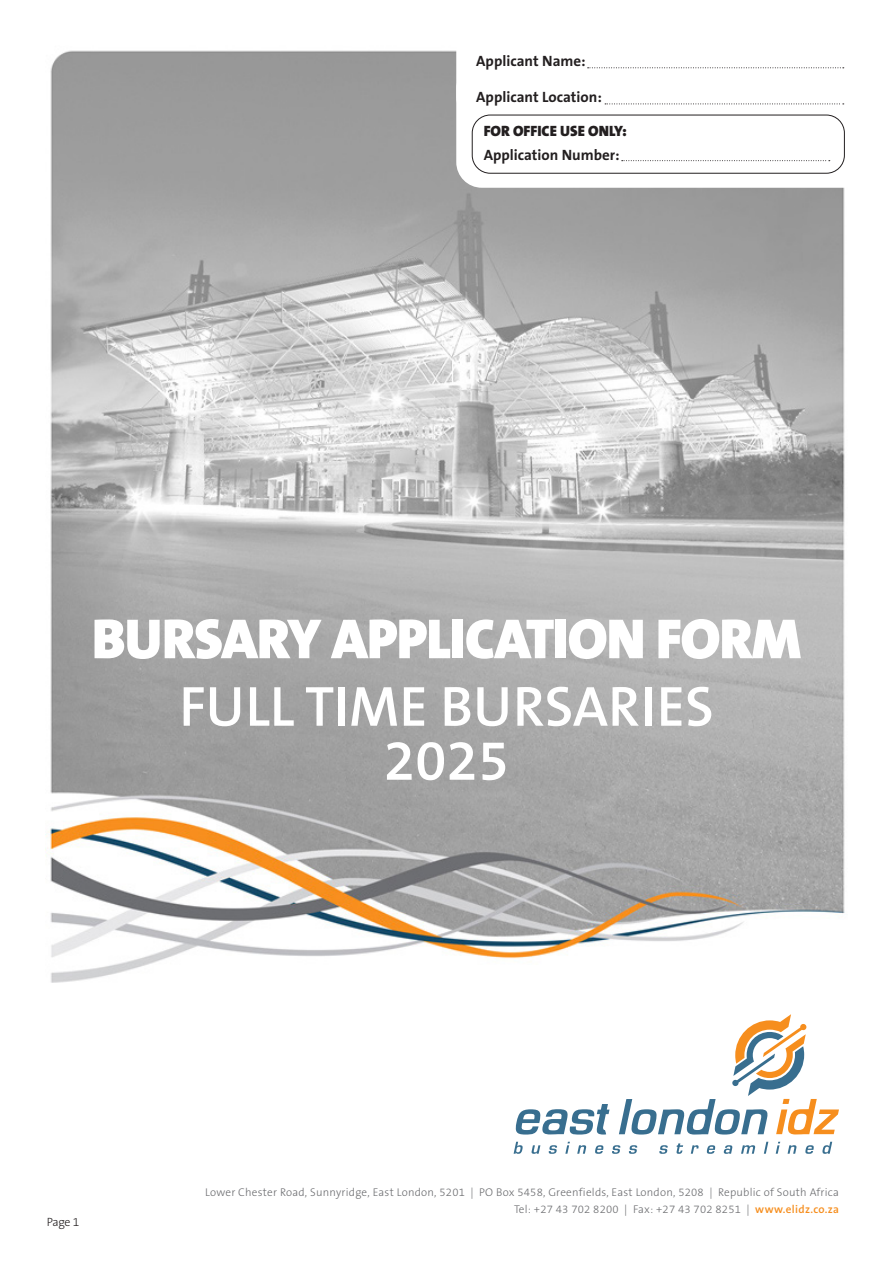
<style>
.page{position:relative;width:893px;height:1263px;background:#fff}
.page>*{position:absolute;margin:0;border:0;box-sizing:border-box;transform-origin:0 0}
.t1{font:900 57px "The Sans B9";letter-spacing:-.02em;color:#fff}
.t2{font:600 57px "The Sans B6";color:#fff}
.List_Paragraph{font:700 15px "The Sans B7";color:#231f20}
.List_Paragraph-2{font:900 15px "The Sans B9";color:#231f20}
.t3{font:300 12px "The Sans B3";color:#231f20}
.t4{font:300 11.25px "The Sans B3";letter-spacing:.02em;color:#6c6d70}
.s1{font-family:"The Sans B6";font-weight:600;color:#f68e1e}
</style>
<div class="page">
<img style="left:45px;top:50px;width:800px;height:933px">
<svg style="left:515px;top:1104px;width:94px;height:30px"></svg>
<svg style="left:514px;top:1142px;width:9px;height:12px"></svg>
<svg style="left:531px;top:1145px;width:9px;height:9px"></svg>
<svg style="left:548px;top:1145px;width:9px;height:9px"></svg>
<svg style="left:565px;top:1142px;width:5px;height:12px"></svg>
<svg style="left:577px;top:1145px;width:9px;height:9px"></svg>
<svg style="left:595px;top:1145px;width:9px;height:9px"></svg>
<svg style="left:612px;top:1145px;width:9px;height:9px"></svg>
<svg style="left:628px;top:1145px;width:10px;height:9px"></svg>
<svg style="left:659px;top:1145px;width:9px;height:9px"></svg>
<svg style="left:676px;top:1143px;width:7px;height:11px"></svg>
<svg style="left:691px;top:1145px;width:8px;height:9px"></svg>
<svg style="left:706px;top:1145px;width:10px;height:9px"></svg>
<svg style="left:723px;top:1145px;width:10px;height:9px"></svg>
<svg style="left:741px;top:1145px;width:14px;height:9px"></svg>
<svg style="left:764px;top:1142px;width:4px;height:12px"></svg>
<svg style="left:776px;top:1142px;width:4px;height:12px"></svg>
<svg style="left:788px;top:1145px;width:9px;height:9px"></svg>
<svg style="left:805px;top:1145px;width:9px;height:9px"></svg>
<svg style="left:822px;top:1142px;width:10px;height:12px"></svg>
<svg style="left:619px;top:1014px;width:220px;height:120px"></svg>
<div style="left:456px;top:14px;width:420px;height:109px;background:#fff;border-radius:26px"></div>
<div style="left:456px;top:63px;width:420px;height:125px;background:#fff;border-radius:26px"></div>
<svg style="left:588px;top:67px;width:256px;height:1px"></svg>
<svg style="left:605px;top:104px;width:239px;height:1px"></svg>
<svg style="left:622px;top:160px;width:208px;height:1px"></svg>
<div style="left:472px;top:115px;width:373px;height:59px;border:1px solid #231f20;border-radius:18px"></div>
<p class="List_Paragraph" style="left:476px;top:53px;width:111px">Applicant Name:</p>
<p class="List_Paragraph" style="left:476px;top:89px;width:127px">Applicant Location:</p>
<p class="List_Paragraph-2" style="left:484px;top:123px;width:145px">FOR OFFICE USE ONLY:</p>
<p class="List_Paragraph" style="left:484px;top:147px;width:137px">Application Number:</p>
<p class="t1" style="left:92px;top:608px;width:711px">BURSARY APPLICATION FORM</p>
<p class="t2" style="left:179px;top:677px;width:536px">FULL TIME BURSARIES</p>
<p class="t2" style="left:384px;top:731px;width:127px">2025</p>
<p class="t3" style="left:47px;top:1216px;width:34px">Page 1</p>
<p class="t4" style="left:205px;top:1186px;width:635px">Lower Chester Road, Sunnyridge, East London, 5201 | PO Box 5458, Greenfields, East London, 5208 | Republic of South Africa</p>
<p class="t4" style="left:514px;top:1203px;width:326px">Tel: +27 43 702 8200 | Fax: +27 43 702 8251 | <span class="s1">www.elidz.co.za</span></p>
</div>
